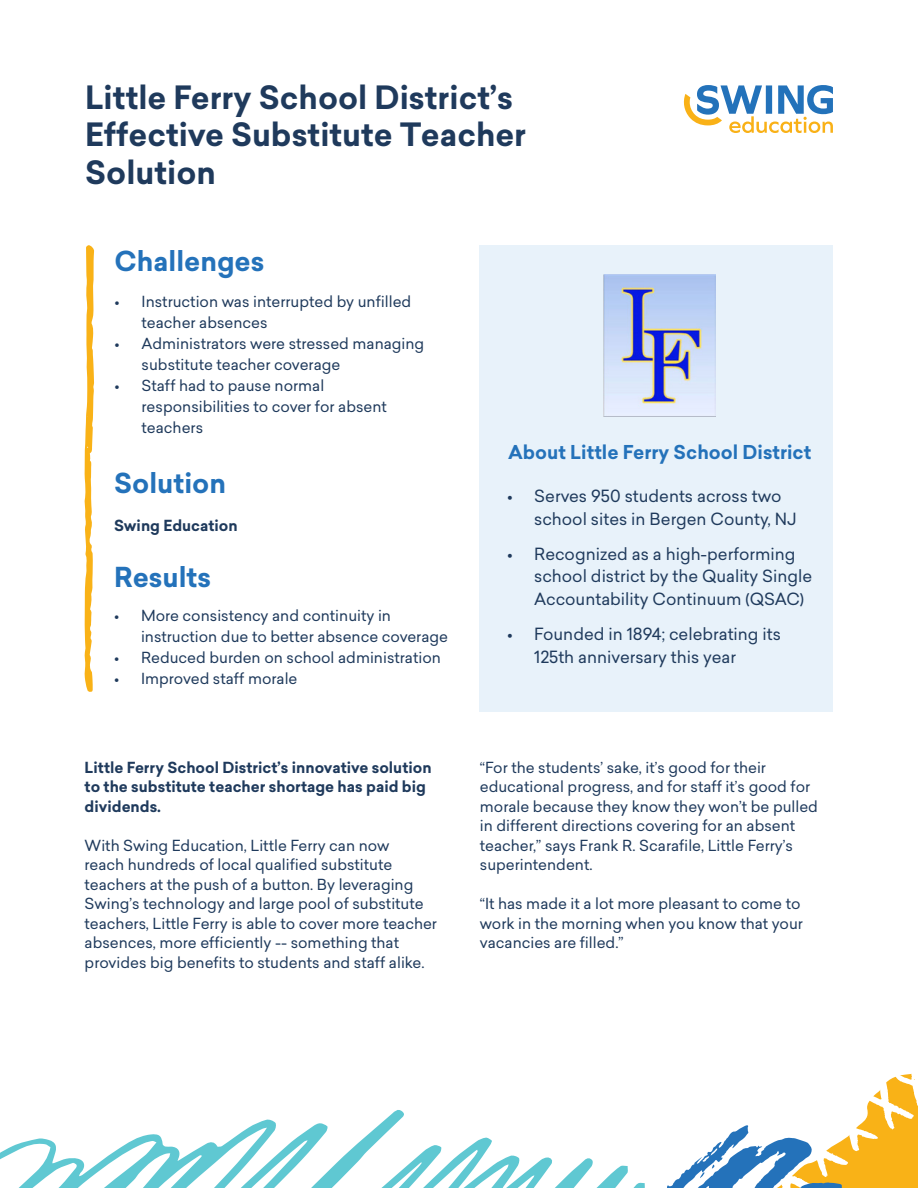
<style>
.page{position:relative;width:918px;height:1188px;background:#fff}
.page>*{position:absolute;margin:0;border:0;box-sizing:border-box;transform-origin:0 0}
.heading1{font:700 31.5px/37.8px "Sailec";color:#1f3a5c}
.heading2{font:700 27px "Sailec";color:#2472ba}
.t1{font:700 18.75px "Sailec";color:#2472ba}
.t2{font:16.5px/22.5px "Sailec";color:#1f3a5c}
.paragraph-small{font:15px/19.5px "Sailec";color:#1f3a5c}
.paragraph-small-2{font:700 15px/19.5px "Sailec";color:#1f3a5c}
</style>
<div class="page">
<div style="left:480px;top:245px;width:353px;height:467px;background:#e8f2fa"></div>
<svg style="left:84px;top:245px;width:10px;height:447px"></svg>
<img style="left:604px;top:275px;width:111px;height:141px">
<svg style="left:684px;top:85px;width:149px;height:48px"></svg>
<svg style="left:0;top:1110px;width:493px;height:78px"></svg>
<svg style="left:493px;top:1155px;width:59px;height:33px"></svg>
<svg style="left:555px;top:1073px;width:363px;height:115px"></svg>
<p class="heading1" style="left:85px;top:79px;width:443px">Little Ferry School District’s<br>Effective Substitute Teacher<br>Solution</p>
<p class="heading2" style="left:115px;top:242px;width:151px">Challenges</p>
<p class="paragraph-small" style="left:142px;top:290px;width:271px;line-height:21px;text-indent:-27px">• Instruction was interrupted by unfilled teacher absences</p>
<p class="paragraph-small" style="left:142px;top:332px;width:284px;line-height:21px;text-indent:-27px">• Administrators were stressed managing substitute teacher coverage</p>
<p class="paragraph-small" style="left:142px;top:374px;width:247px;line-height:21px;text-indent:-27px">• Staff had to pause normal responsibilities to cover for absent teachers</p>
<p class="heading2" style="left:114px;top:464px;width:114px">Solution</p>
<p class="paragraph-small-2" style="left:114px;top:516px;width:125px">Swing Education</p>
<p class="heading2" style="left:114px;top:558px;width:99px">Results</p>
<p class="paragraph-small" style="left:141px;top:604px;width:309px;line-height:21px;text-indent:-27px">• More consistency and continuity in instruction due to better absence coverage</p>
<p class="paragraph-small" style="left:114px;top:647px;width:328px">• Reduced burden on school administration</p>
<p class="paragraph-small" style="left:114px;top:668px;width:185px">• Improved staff morale</p>
<p class="paragraph-small-2" style="left:85px;top:758px;width:348px">Little Ferry School District’s innovative solution to the substitute teacher shortage has paid big dividends.</p>
<p class="paragraph-small" style="left:85px;top:835px;width:354px">With Swing Education, Little Ferry can now<br>reach hundreds of local qualified substitute teachers at the push of a button. By leveraging Swing’s technology and large pool of substitute teachers, Little Ferry is able to cover more teacher absences, more efficiently -- something that provides big benefits to students and staff alike.</p>
<p class="t1" style="left:508px;top:438px;width:305px">About Little Ferry School District</p>
<p class="t2" style="left:534px;top:485px;width:264px;text-indent:-27px">• Serves 950 students across two school sites in Bergen County, NJ</p>
<p class="t2" style="left:534px;top:542px;width:279px;text-indent:-27px">• Recognized as a high-performing school district by the Quality Single<br>Accountability Continuum (QSAC)</p>
<p class="t2" style="left:534px;top:623px;width:248px;text-indent:-27px">• Founded in 1894; celebrating its<br>125th anniversary this year</p>
<p class="paragraph-small" style="left:480px;top:757px;width:340px">“For the students’ sake, it’s good for their educational progress, and for staff it’s good for morale because they know they won’t be pulled in different directions covering for an absent teacher,” says Frank R. Scarafile, Little Ferry’s superintendent.</p>
<p class="paragraph-small" style="left:480px;top:894px;width:325px">“It has made it a lot more pleasant to come to work in the morning when you know that your vacancies are filled.”</p>
</div>
